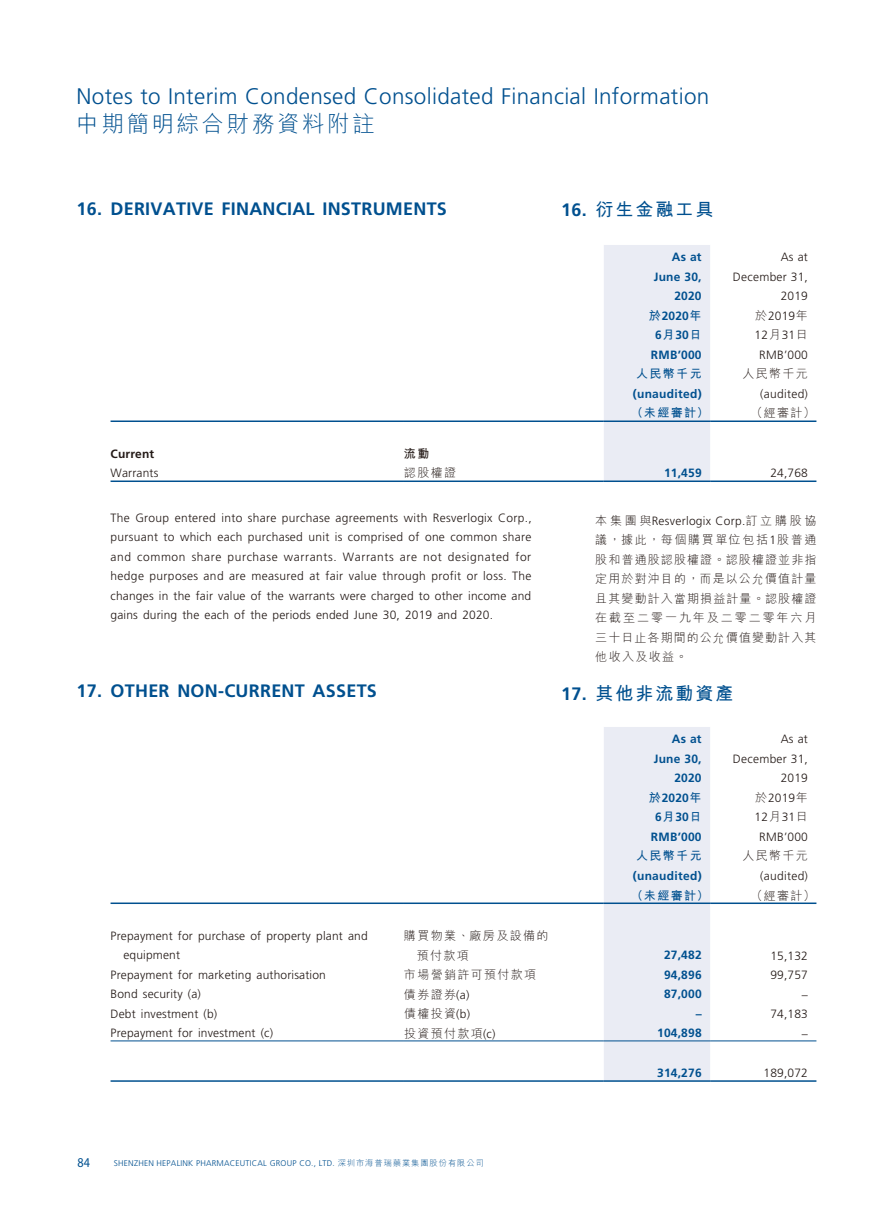
<style>
.page{position:relative;width:893px;height:1212px;background:#fff}
.page>*{position:absolute;margin:0;border:0;box-sizing:border-box;transform-origin:0 0}
.t1{font:300 22.5px "Frutiger";letter-spacing:.015em;color:#00508f}
.t2{font:300 22.5px "M Hei HK";letter-spacing:.115em;color:#00508f}
.t3{font:700 18px "Frutiger";letter-spacing:.015em;color:#00508f}
.t4{font:700 18px "M Hei HK";letter-spacing:.115em;color:#00508f}
.t5{font:13.5px "Myriad Pro";color:#00508f;scale:.9 1}
.t6{font:300 12px/19.5px "Frutiger";letter-spacing:.015em;color:#231916}
.t7{font:300 12px/19.5px "M Hei HK";letter-spacing:.115em;color:#231916}
.t8{font:700 12px/19.5px "Frutiger";letter-spacing:.015em;color:#00508f;text-align:right}
.t9{font:700 12px "M Hei HK";letter-spacing:.115em;color:#00508f}
.t10{font:700 12px "Frutiger";letter-spacing:.015em;color:#231916}
.t11{font:700 12px "M Hei HK";color:#231916}
.t12{font:300 8.25px "Frutiger";letter-spacing:.025em;color:#00508f}
.s1{font-family:"Frutiger"}
.s2{font-family:"M Hei HK"}
</style>
<div class="page">
<div style="left:604px;top:245px;width:106px;height:235px;background:#eaecf4"></div>
<hr style="left:111px;top:420px;width:293px;height:2px;background:#00508f">
<hr style="left:404px;top:420px;width:200px;height:2px;background:#00508f">
<hr style="left:604px;top:420px;width:106px;height:2px;background:#00508f">
<hr style="left:710px;top:420px;width:106px;height:2px;background:#00508f">
<hr style="left:111px;top:480px;width:293px;height:2px;background:#00508f">
<hr style="left:404px;top:480px;width:200px;height:2px;background:#00508f">
<hr style="left:604px;top:480px;width:106px;height:2px;background:#00508f">
<hr style="left:710px;top:480px;width:106px;height:2px;background:#00508f">
<div style="left:604px;top:727px;width:106px;height:353px;background:#eaecf4"></div>
<hr style="left:111px;top:902px;width:293px;height:2px;background:#00508f">
<hr style="left:404px;top:902px;width:200px;height:2px;background:#00508f">
<hr style="left:604px;top:902px;width:106px;height:2px;background:#00508f">
<hr style="left:710px;top:902px;width:106px;height:2px;background:#00508f">
<hr style="left:111px;top:1040px;width:293px;height:1px;background:#00508f">
<hr style="left:404px;top:1040px;width:200px;height:1px;background:#00508f">
<hr style="left:604px;top:1040px;width:106px;height:1px;background:#00508f">
<hr style="left:710px;top:1040px;width:106px;height:1px;background:#00508f">
<hr style="left:111px;top:1080px;width:293px;height:2px;background:#00508f">
<hr style="left:404px;top:1080px;width:200px;height:2px;background:#00508f">
<hr style="left:604px;top:1080px;width:106px;height:2px;background:#00508f">
<hr style="left:710px;top:1080px;width:106px;height:2px;background:#00508f">
<h1 class="t1" style="left:77px;top:84px;width:634px">Notes to Interim Condensed Consolidated Financial Information</h1>
<h1 class="t2" style="left:77px;top:108px;width:300px">中期簡明綜合財務資料附註</h1>
<h2 class="t3" style="left:77px;top:198px;width:372px">16. DERIVATIVE FINANCIAL INSTRUMENTS</h2>
<h2 class="t4" style="left:561px;top:196px;width:154px"><span class="s1">16.</span> 衍生金融工具</h2>
<p class="t8" style="left:654px;top:247px;width:49px">As at<br>June 30,<br>2020</p>
<p class="t6" style="left:733px;top:247px;width:77px;text-align:right">As at<br>December 31,<br>2019</p>
<p class="t8" style="left:649px;top:306px;width:54px;text-align:center"><span class="s2">於</span>2020<span class="s2">年<br></span>6<span class="s2">月</span>30<span class="s2">日</span></p>
<p class="t6" style="left:755px;top:306px;width:55px"><span class="s2">於</span>2019<span class="s2">年<br></span>12<span class="s2">月</span>31<span class="s2">日</span></p>
<p class="t8" style="left:651px;top:345px;width:52px">RMB’000</p>
<p class="t6" style="left:759px;top:345px;width:50px">RMB’000</p>
<p class="t9" style="left:636px;top:365px;width:67px">人民幣千元</p>
<p class="t7" style="left:742px;top:364px;width:67px">人民幣千元</p>
<p class="t8" style="left:633px;top:384px;width:70px">(unaudited)</p>
<p class="t6" style="left:760px;top:384px;width:49px">(audited)</p>
<p class="t9" style="left:631px;top:404px;width:79px">（未經審計）</p>
<p class="t7" style="left:751px;top:403px;width:66px">（經審計）</p>
<p class="t10" style="left:111px;top:446px;width:45px">Current</p>
<p class="t11" style="left:404px;top:445px;width:27px">流動</p>
<p class="t6" style="left:111px;top:463px;width:49px">Warrants</p>
<p class="t7" style="left:404px;top:463px;width:54px">認股權證</p>
<p class="t8" style="left:664px;top:463px;width:39px">11,459</p>
<p class="t6" style="left:770px;top:464px;width:39px">24,768</p>
<p class="t6" style="left:111px;top:508px;width:423px;text-align:justify">The Group entered into share purchase agreements with Resverlogix Corp., pursuant to which each purchased unit is comprised of one common share and common share purchase warrants. Warrants are not designated for hedge purposes and are measured at fair value through profit or loss. The changes in the fair value of the warrants were charged to other income and gains during the each of the periods ended June 30, 2019 and 2020.</p>
<p class="t6" style="left:595px;top:511px;width:223px"><span class="s2">本集團與</span>Resverlogix Corp.<span class="s2">訂立購股協</span></p>
<p class="t7" style="left:595px;top:530px;width:223px;text-align:justify">議，據此，每個購買單位包括<span class="s1">1</span>股普通股和普通股認股權證。認股權證並非指定用於對沖目的，而是以公允價值計量且其變動計入當期損益計量。認股權證在截至二零一九年及二零二零年六月三十日止各期間的公允價值變動計入其他收入及收益。</p>
<h2 class="t4" style="left:561px;top:680px;width:174px"><span class="s1">17.</span> 其他非流動資產</h2>
<h2 class="t3" style="left:77px;top:680px;width:302px">17. OTHER NON-CURRENT ASSETS</h2>
<p class="t6" style="left:123px;top:926px;width:246px;text-indent:-13px">Prepayment for purchase of property plant and equipment</p>
<p class="t7" style="left:417px;top:925px;width:133px;text-indent:-13px">購買物業、廠房及設備的預付款項</p>
<p class="t8" style="left:654px;top:729px;width:49px">As at<br>June 30,<br>2020</p>
<p class="t6" style="left:733px;top:729px;width:77px;text-align:right">As at<br>December 31,<br>2019</p>
<p class="t8" style="left:649px;top:788px;width:54px;text-align:center"><span class="s2">於</span>2020<span class="s2">年<br></span>6<span class="s2">月</span>30<span class="s2">日</span></p>
<p class="t6" style="left:755px;top:788px;width:55px"><span class="s2">於</span>2019<span class="s2">年<br></span>12<span class="s2">月</span>31<span class="s2">日</span></p>
<p class="t8" style="left:651px;top:827px;width:52px">RMB’000</p>
<p class="t6" style="left:759px;top:827px;width:50px">RMB’000</p>
<p class="t9" style="left:636px;top:847px;width:67px">人民幣千元</p>
<p class="t7" style="left:742px;top:846px;width:67px">人民幣千元</p>
<p class="t8" style="left:633px;top:866px;width:70px">(unaudited)</p>
<p class="t6" style="left:760px;top:866px;width:49px">(audited)</p>
<p class="t9" style="left:631px;top:886px;width:79px">（未經審計）</p>
<p class="t7" style="left:751px;top:885px;width:66px">（經審計）</p>
<p class="t8" style="left:664px;top:945px;width:39px">27,482</p>
<p class="t6" style="left:770px;top:946px;width:39px">15,132</p>
<p class="t6" style="left:111px;top:965px;width:217px">Prepayment for marketing authorisation</p>
<p class="t7" style="left:404px;top:964px;width:134px">市場營銷許可預付款項</p>
<p class="t8" style="left:664px;top:965px;width:39px">94,896</p>
<p class="t6" style="left:770px;top:965px;width:39px">99,757</p>
<p class="t6" style="left:111px;top:984px;width:92px">Bond security (a)</p>
<p class="t7" style="left:404px;top:984px;width:67px">債券證券<span class="s1">(a)</span></p>
<p class="t8" style="left:664px;top:984px;width:39px">87,000</p>
<p class="t6" style="left:802px;top:985px;width:7px">–</p>
<p class="t6" style="left:111px;top:1004px;width:108px">Debt investment (b)</p>
<p class="t7" style="left:404px;top:1003px;width:68px">債權投資<span class="s1">(b)</span></p>
<p class="t8" style="left:696px;top:1004px;width:7px">–</p>
<p class="t6" style="left:770px;top:1004px;width:39px">74,183</p>
<p class="t6" style="left:111px;top:1023px;width:164px">Prepayment for investment (c)</p>
<p class="t7" style="left:404px;top:1023px;width:93px">投資預付款項<span class="s1">(c)</span></p>
<p class="t8" style="left:657px;top:1023px;width:46px">104,898</p>
<p class="t6" style="left:802px;top:1024px;width:7px">–</p>
<p class="t8" style="left:657px;top:1063px;width:46px">314,276</p>
<p class="t6" style="left:764px;top:1063px;width:46px">189,072</p>
<p class="t5" style="left:78px;top:1154px;width:15px">84</p>
<p class="t12" style="left:114px;top:1159px;width:371px">SHENZHEN HEPALINK PHARMACEUTICAL GROUP CO., LTD. <span class="s2">深圳市海普瑞藥業集團股份有限公司</span></p>
</div>
